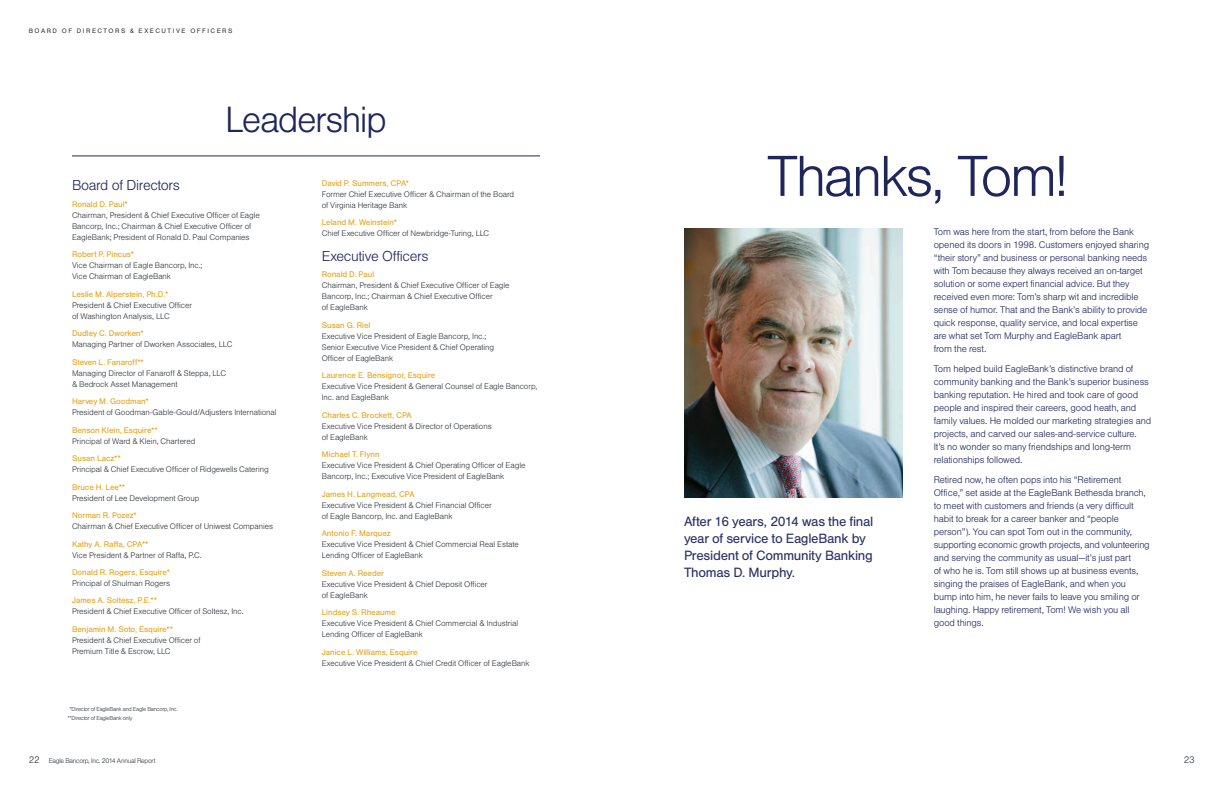
<style>
.page{position:relative;width:1224px;height:792px;background:#fff}
.page>*{position:absolute;margin:0;border:0;box-sizing:border-box;transform-origin:0 0}
.t1{font:300 60px "Nimbus San";letter-spacing:-.05em;color:#1f265c}
.t2{font:300 38px "Nimbus San";letter-spacing:-.04em;color:#1f265c}
.t3{font:300 15px "Nimbus San";letter-spacing:-.025em;color:#1f265c}
.t4{font:14px/17px "Nimbus San";letter-spacing:-.02em;color:#2a3163}
.t5{font:300 10px/13px "Nimbus San";letter-spacing:-.015em;color:#1f265c}
.t6{font:300 10px "Nimbus San";color:#30353a}
.t7{font:300 8.5px/11px "Nimbus San";letter-spacing:-.01em;color:#30353a}
.t8{font:8.5px "Nimbus San";letter-spacing:-.005em;color:#e6a218}
.t9{font:300 7px "Nimbus San";letter-spacing:-.04em;color:#30353a}
.t10{font:6.8px "Nimbus San";letter-spacing:.23em;color:#30353a}
.t11{font:300 6px/9.2px "Nimbus San";letter-spacing:-.035em;color:#30353a}
</style>
<div class="page">
<hr style="left:72px;top:156px;width:468px;height:1px;background:#1f265c">
<img style="left:684px;top:228px;width:218px;height:270px">
<p class="t10" style="left:29px;top:27px;width:205px">BOARD OF DIRECTORS &amp; EXECUTIVE OFFICERS</p>
<h2 class="t2" style="left:225px;top:99px;width:163px">Leadership</h2>
<h3 class="t3" style="left:72px;top:177px;width:109px">Board of Directors</h3>
<p class="t8" style="left:72px;top:199px;width:57px">Ronald D. Paul*</p>
<p class="t7" style="left:72px;top:210px;width:189px">Chairman, President &amp; Chief Executive Officer of Eagle<br>Bancorp, Inc.; Chairman &amp; Chief Executive Officer of<br>EagleBank; President of Ronald D. Paul Companies</p>
<p class="t8" style="left:72px;top:250px;width:64px">Robert P. Pincus*</p>
<p class="t7" style="left:72px;top:260px;width:132px">Vice Chairman of Eagle Bancorp, Inc.;<br>Vice Chairman of EagleBank</p>
<p class="t8" style="left:72px;top:289px;width:98px">Leslie M. Alperstein, Ph.D.*</p>
<p class="t7" style="left:72px;top:300px;width:122px">President &amp; Chief Executive Officer of Washington Analysis, LLC</p>
<p class="t8" style="left:72px;top:329px;width:73px">Dudley C. Dworken*</p>
<p class="t7" style="left:72px;top:339px;width:162px">Managing Partner of Dworken Associates, LLC</p>
<p class="t8" style="left:72px;top:357px;width:73px">Steven L. Fanaroff**</p>
<p class="t7" style="left:72px;top:368px;width:156px">Managing Director of Fanaroff &amp; Steppa, LLC &amp; Bedrock Asset Management</p>
<p class="t8" style="left:72px;top:397px;width:78px">Harvey M. Goodman*</p>
<p class="t7" style="left:72px;top:407px;width:206px">President of Goodman-Gable-Gould/Adjusters International</p>
<p class="t8" style="left:72px;top:425px;width:87px">Benson Klein, Esquire**</p>
<p class="t7" style="left:72px;top:436px;width:125px">Principal of Ward &amp; Klein, Chartered</p>
<p class="t8" style="left:72px;top:454px;width:50px">Susan Lacz**</p>
<p class="t7" style="left:72px;top:464px;width:198px">Principal &amp; Chief Executive Officer of Ridgewells Catering</p>
<p class="t8" style="left:72px;top:482px;width:55px">Bruce H. Lee**</p>
<p class="t7" style="left:72px;top:492px;width:129px">President of Lee Development Group</p>
<p class="t8" style="left:72px;top:511px;width:66px">Norman R. Pozez*</p>
<p class="t7" style="left:72px;top:521px;width:203px">Chairman &amp; Chief Executive Officer of Uniwest Companies</p>
<p class="t8" style="left:72px;top:539px;width:78px">Kathy A. Raffa, CPA**</p>
<p class="t7" style="left:72px;top:549px;width:131px">Vice President &amp; Partner of Raffa, P.C.</p>
<p class="t8" style="left:72px;top:568px;width:99px">Donald R. Rogers, Esquire*</p>
<p class="t7" style="left:72px;top:578px;width:100px">Principal of Shulman Rogers</p>
<p class="t8" style="left:72px;top:596px;width:87px">James A. Soltesz, P.E.**</p>
<p class="t7" style="left:72px;top:606px;width:173px">President &amp; Chief Executive Officer of Soltesz, Inc.</p>
<p class="t8" style="left:72px;top:624px;width:102px">Benjamin M. Soto, Esquire**</p>
<p class="t7" style="left:72px;top:635px;width:130px">President &amp; Chief Executive Officer of<br>Premium Title &amp; Escrow, LLC</p>
<p class="t11" style="left:68px;top:704px;width:112px;text-indent:2px">*Director of EagleBank and Eagle Bancorp, Inc. **Director of EagleBank only</p>
<p class="t6" style="left:29px;top:755px;width:12px">22</p>
<p class="t9" style="left:49px;top:757px;width:108px">Eagle Bancorp, Inc. 2014 Annual Report</p>
<p class="t8" style="left:322px;top:178px;width:89px">David P. Summers, CPA*</p>
<p class="t7" style="left:322px;top:189px;width:194px">Former Chief Executive Officer &amp; Chairman of the Board of Virginia Heritage Bank</p>
<p class="t8" style="left:322px;top:218px;width:77px">Leland M. Weinstein*</p>
<p class="t7" style="left:322px;top:228px;width:169px">Chief Executive Officer of Newbridge-Turing, LLC</p>
<h3 class="t3" style="left:322px;top:248px;width:108px">Executive Officers</h3>
<p class="t8" style="left:322px;top:270px;width:54px">Ronald D. Paul</p>
<p class="t7" style="left:322px;top:280px;width:189px">Chairman, President &amp; Chief Executive Officer of Eagle<br>Bancorp, Inc.; Chairman &amp; Chief Executive Officer<br>of EagleBank</p>
<p class="t8" style="left:322px;top:320px;width:50px">Susan G. Riel</p>
<p class="t7" style="left:322px;top:331px;width:174px">Executive Vice President of Eagle Bancorp, Inc.;<br>Senior Executive Vice President &amp; Chief Operating<br>Officer of EagleBank</p>
<p class="t8" style="left:322px;top:371px;width:115px">Laurence E. Bensignor, Esquire</p>
<p class="t7" style="left:322px;top:381px;width:217px">Executive Vice President &amp; General Counsel of Eagle Bancorp,<br>Inc. and EagleBank</p>
<p class="t8" style="left:322px;top:410px;width:92px">Charles C. Brockett, CPA</p>
<p class="t7" style="left:322px;top:421px;width:172px">Executive Vice President &amp; Director of Operations of EagleBank</p>
<p class="t8" style="left:322px;top:450px;width:59px">Michael T. Flynn</p>
<p class="t7" style="left:322px;top:460px;width:205px">Executive Vice President &amp; Chief Operating Officer of Eagle<br>Bancorp, Inc.; Executive Vice President of EagleBank</p>
<p class="t8" style="left:322px;top:489px;width:95px">James H. Langmead, CPA</p>
<p class="t7" style="left:322px;top:500px;width:171px">Executive Vice President &amp; Chief Financial Officer of Eagle Bancorp, Inc. and EagleBank</p>
<p class="t8" style="left:322px;top:529px;width:71px">Antonio F. Marquez</p>
<p class="t7" style="left:322px;top:539px;width:199px">Executive Vice President &amp; Chief Commercial Real Estate<br>Lending Officer of EagleBank</p>
<p class="t8" style="left:322px;top:568px;width:64px">Steven A. Reeder</p>
<p class="t7" style="left:322px;top:579px;width:167px">Executive Vice President &amp; Chief Deposit Officer of EagleBank</p>
<p class="t8" style="left:322px;top:608px;width:75px">Lindsey S. Rheaume</p>
<p class="t7" style="left:322px;top:618px;width:198px">Executive Vice President &amp; Chief Commercial &amp; Industrial<br>Lending Officer of EagleBank</p>
<p class="t8" style="left:322px;top:647px;width:97px">Janice L. Williams, Esquire</p>
<p class="t7" style="left:322px;top:658px;width:209px">Executive Vice President &amp; Chief Credit Officer of EagleBank</p>
<h1 class="t1" style="left:767px;top:145px;width:303px">Thanks, Tom!</h1>
<h3 class="t4" style="left:684px;top:513px;width:191px">After 16 years, 2014 was the final year of service to EagleBank by<br>President of Community Banking<br>Thomas D. Murphy.</h3>
<p class="t5" style="left:934px;top:225px;width:217px">Tom was here from the start, from before the Bank opened its doors in 1998. Customers enjoyed sharing “their story” and business or personal banking needs with Tom because they always received an on-target solution or some expert financial advice. But they received even more: Tom’s sharp wit and incredible sense of humor. That and the Bank’s ability to provide quick response, quality service, and local expertise are what set Tom Murphy and EagleBank apart<br>from the rest.</p>
<p class="t5" style="left:934px;top:362px;width:219px">Tom helped build EagleBank’s distinctive brand of community banking and the Bank’s superior business banking reputation. He hired and took care of good people and inspired their careers, good heath, and family values. He molded our marketing strategies and projects, and carved our sales-and-service culture.<br>It’s no wonder so many friendships and long-term relationships followed.</p>
<p class="t5" style="left:934px;top:473px;width:218px">Retired now, he often pops into his “Retirement Office,” set aside at the EagleBank Bethesda branch, to meet with customers and friends (a very difficult habit to break for a career banker and “people person”). You can spot Tom out in the community, supporting economic growth projects, and volunteering and serving the community as usual—it’s just part<br>of who he is. Tom still shows up at business events, singing the praises of EagleBank, and when you bump into him, he never fails to leave you smiling or laughing. Happy retirement, Tom! We wish you all good things.</p>
<p class="t6" style="left:1184px;top:754px;width:12px">23</p>
</div>
